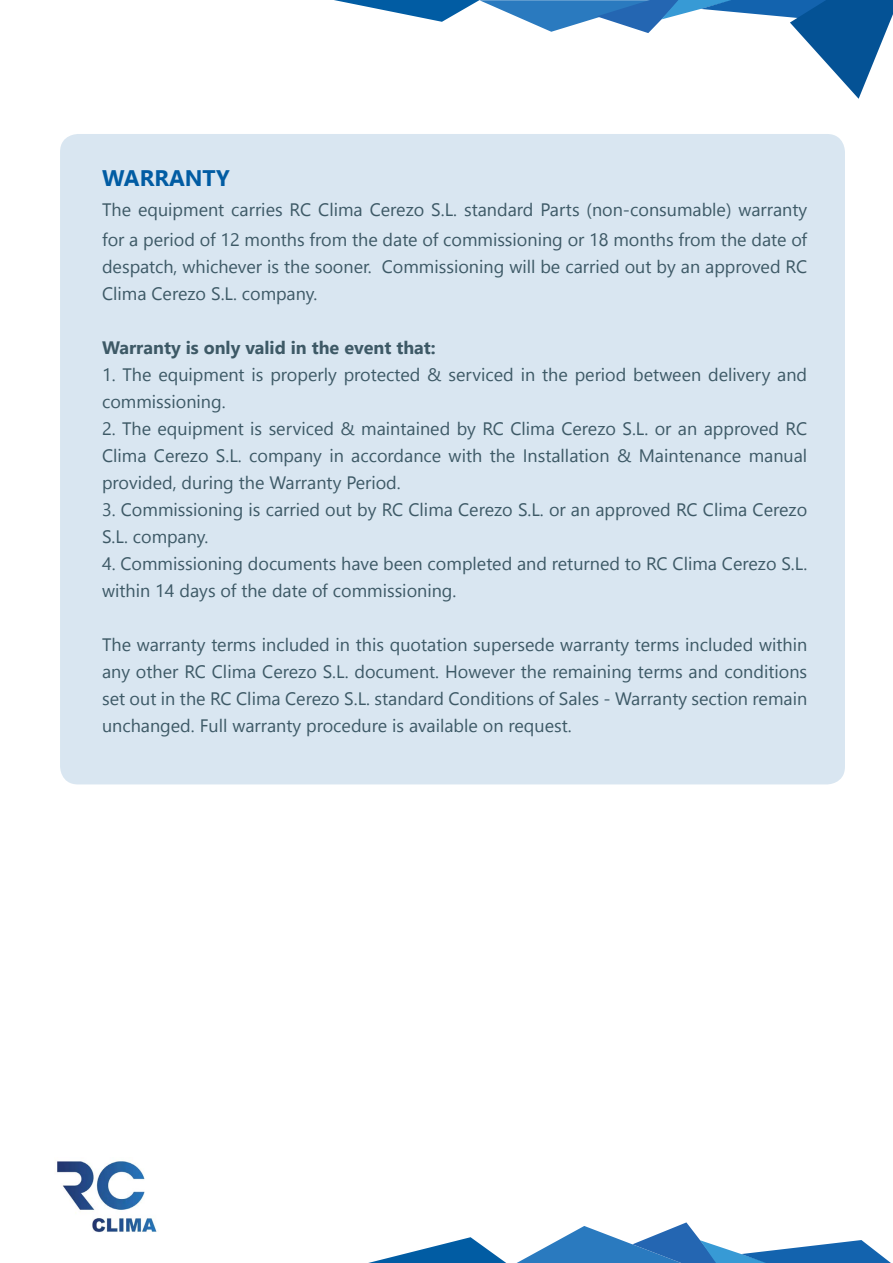
<style>
.page{position:relative;width:893px;height:1263px;background:#fff}
.page>*{position:absolute;margin:0;border:0;box-sizing:border-box;transform-origin:0 0}
.t1{font:700 22.5px "Nirmala UI";color:#015ca3}
.t2{font:18px/27px "Nirmala UI";color:#3d5966}
.t3{font:700 18px "Nirmala UI";color:#3d5966}
</style>
<div class="page">
<div style="left:60px;top:134px;width:785px;height:650px;background:#d9e6f1;border-radius:18px"></div>
<img style="left:57px;top:1161px;width:100px;height:72px">
<svg style="left:368px;top:1237px;width:138px;height:26px"></svg>
<svg style="left:517px;top:1222px;width:374px;height:41px"></svg>
<svg style="left:334px;top:0;width:559px;height:99px"></svg>
<p class="t1" style="left:102px;top:159px;width:129px">WARRANTY</p>
<p class="t2" style="left:102px;top:193px;width:707px;line-height:30px">The equipment carries RC Clima Cerezo S.L. standard Parts (non-consumable) warranty for a period of 12 months from the date of commissioning or 18 months from the date of</p>
<p class="t2" style="left:102px;top:252px;width:707px">despatch, whichever is the sooner. Commissioning will be carried out by an approved RC<br>Clima Cerezo S.L. company.</p>
<p class="t3" style="left:102px;top:332px;width:335px">Warranty is only valid in the event that:</p>
<p class="t2" style="left:102px;top:360px;width:707px">1. The equipment is properly protected &amp; serviced in the period between delivery and commissioning.</p>
<p class="t2" style="left:102px;top:414px;width:707px;text-align:justify">2. The equipment is serviced &amp; maintained by RC Clima Cerezo S.L. or an approved RC Clima Cerezo S.L. company in accordance with the Installation &amp; Maintenance manual provided, during the Warranty Period.</p>
<p class="t2" style="left:102px;top:495px;width:707px">3. Commissioning is carried out by RC Clima Cerezo S.L. or an approved RC Clima Cerezo<br>S.L. company.</p>
<p class="t2" style="left:102px;top:549px;width:707px">4. Commissioning documents have been completed and returned to RC Clima Cerezo S.L. within 14 days of the date of commissioning.</p>
<p class="t2" style="left:102px;top:630px;width:707px;text-align:justify">The warranty terms included in this quotation supersede warranty terms included within any other RC Clima Cerezo S.L. document. However the remaining terms and conditions set out in the RC Clima Cerezo S.L. standard Conditions of Sales - Warranty section remain unchanged. Full warranty procedure is available on request.</p>
</div>
